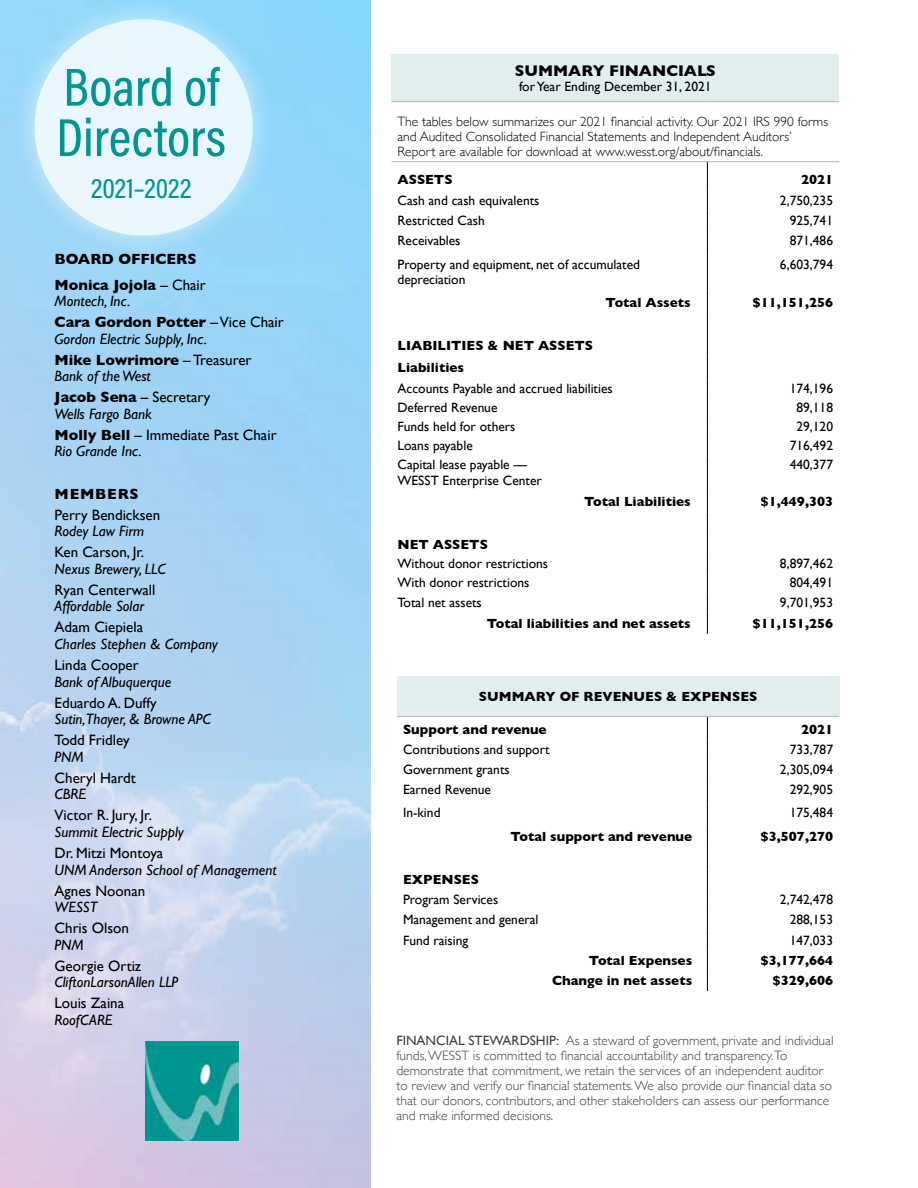
<style>
.page{position:relative;width:918px;height:1188px;background:#fff}
.page>*{position:absolute;margin:0;border:0;box-sizing:border-box;transform-origin:0 0}
.t1{font:500 54px/50.4px "Acumin Pro Cond";color:#049591}
.t2{font:500 28.5px "Acumin Pro Cond";letter-spacing:.005em;color:#049591}
.t3{font:700 15.75px "Gill Sans";color:#000}
.t4{font:italic 15px/21.1px "Gill Sans";color:#000}
.t5{font:15px/21.1px "Gill Sans";color:#000}
.t6{font:700 15px/25.5px "Gill Sans";color:#000}
.t7{font:700 15px "Gill Sans";letter-spacing:.05em;color:#000}
.t8{font:13.5px/15px "Gill Sans";color:#000}
.t9{font:300 13.5px/15px "Gill Sans";color:#414042}
.t10{font:700 13.5px/21.3px "Gill Sans";color:#000}
.t11{font:300 13.5px/15px "Gill Sans";color:#000}
.s1{font-weight:400}
.s2{font-weight:400;font-style:italic}
.s3{font-weight:700;font-style:normal}
.s4{font-style:normal}
.s5{font-style:italic}
.s6{font-weight:700}
</style>
<div class="page">
<img style="left:0;top:0;width:370px;height:1188px">
<div style="left:10px;top:0;width:267px;height:260px;background:#fff;opacity:.75"></div>
<div style="left:35px;top:19px;width:218px;height:217px;background:#e9f7fd;border-radius:50%"></div>
<div style="left:392px;top:54px;width:447px;height:48px;background:#e2eeed"></div>
<svg style="left:707px;top:162px;width:1px;height:93px"></svg>
<hr style="left:707px;top:255px;width:1px;height:35px;background:#000">
<svg style="left:707px;top:290px;width:1px;height:166px"></svg>
<hr style="left:707px;top:456px;width:1px;height:35px;background:#000">
<svg style="left:707px;top:491px;width:1px;height:143px"></svg>
<hr style="left:392px;top:101px;width:315px;height:1px;background:#b6b8ba">
<hr style="left:707px;top:101px;width:132px;height:1px;background:#b6b8ba">
<hr style="left:392px;top:161px;width:315px;height:1px;background:#b6b8ba">
<hr style="left:707px;top:161px;width:132px;height:1px;background:#b6b8ba">
<div style="left:397px;top:676px;width:442px;height:41px;background:#e2eeed"></div>
<svg style="left:707px;top:717px;width:1px;height:274px"></svg>
<hr style="left:397px;top:716px;width:310px;height:1px;background:#b6b8ba">
<hr style="left:707px;top:716px;width:132px;height:1px;background:#b6b8ba">
<img style="left:146px;top:1042px;width:93px;height:98px">
<h1 class="t1" style="left:56px;top:61px;width:171px">Board of<br>Directors</h1>
<h2 class="t2" style="left:91px;top:170px;width:102px">2021–2022</h2>
<p class="t6" style="left:55px;top:246px;width:153px">BOARD OFFICERS<br>Monica Jojola <span class="s1">– Chair</span></p>
<p class="t6" style="left:55px;top:290px;width:231px;line-height:21.1px"><span class="s2">Montech, Inc.<br></span>Cara Gordon Potter <span class="s1">– Vice Chair</span></p>
<p class="t4" style="left:55px;top:328px;width:199px">Gordon Electric Supply, Inc.<br><span class="s3">Mike Lowrimore</span> <span class="s4">– Treasurer</span></p>
<p class="t4" style="left:55px;top:366px;width:157px">Bank of the West<br><span class="s3">Jacob Sena</span> <span class="s4">– Secretary</span></p>
<p class="t5" style="left:55px;top:403px;width:224px"><span class="s5">Wells Fargo Bank<br></span><span class="s6">Molly Bell</span> – Immediate Past Chair</p>
<p class="t4" style="left:55px;top:441px;width:89px">Rio Grande Inc.</p>
<p class="t7" style="left:55px;top:482px;width:86px">MEMBERS</p>
<p class="t5" style="left:55px;top:504px;width:107px">Perry Bendicksen</p>
<p class="t4" style="left:55px;top:521px;width:91px">Rodey Law Firm</p>
<p class="t5" style="left:55px;top:542px;width:91px">Ken Carson, Jr.</p>
<p class="t4" style="left:55px;top:558px;width:113px">Nexus Brewery, LLC</p>
<p class="t5" style="left:55px;top:579px;width:102px">Ryan Centerwall</p>
<p class="t4" style="left:55px;top:596px;width:91px">Affordable Solar</p>
<p class="t5" style="left:55px;top:617px;width:90px">Adam Ciepiela</p>
<p class="t4" style="left:55px;top:633px;width:165px">Charles Stephen &amp; Company</p>
<p class="t5" style="left:55px;top:654px;width:86px">Linda Cooper</p>
<p class="t4" style="left:55px;top:671px;width:118px">Bank of Albuquerque</p>
<p class="t5" style="left:55px;top:692px;width:104px">Eduardo A. Duffy</p>
<p class="t4" style="left:55px;top:709px;width:158px">Sutin,Thayer, &amp; Browne APC</p>
<p class="t5" style="left:55px;top:729px;width:77px">Todd Fridley</p>
<p class="t4" style="left:55px;top:746px;width:31px">PNM</p>
<p class="t5" style="left:55px;top:767px;width:83px">Cheryl Hardt</p>
<p class="t4" style="left:55px;top:784px;width:33px">CBRE</p>
<p class="t5" style="left:55px;top:805px;width:99px">Victor R. Jury, Jr.</p>
<p class="t4" style="left:55px;top:821px;width:131px">Summit Electric Supply</p>
<p class="t5" style="left:55px;top:842px;width:110px">Dr. Mitzi Montoya</p>
<p class="t4" style="left:55px;top:859px;width:224px">UNM Anderson School of Management</p>
<p class="t5" style="left:55px;top:880px;width:92px">Agnes Noonan</p>
<p class="t4" style="left:55px;top:896px;width:44px">WESST</p>
<p class="t5" style="left:55px;top:917px;width:76px">Chris Olson</p>
<p class="t4" style="left:55px;top:934px;width:31px">PNM</p>
<p class="t5" style="left:55px;top:955px;width:88px">Georgie Ortiz</p>
<p class="t4" style="left:55px;top:972px;width:125px">CliftonLarsonAllen LLP</p>
<p class="t5" style="left:55px;top:993px;width:71px">Louis Zaina</p>
<p class="t4" style="left:55px;top:1009px;width:60px">RoofCARE</p>
<p class="t3" style="left:515px;top:58px;width:202px">SUMMARY FINANCIALS</p>
<p class="t8" style="left:519px;top:79px;width:194px">for Year Ending December 31, 2021</p>
<p class="t11" style="left:397px;top:113px;width:432px">The tables below summarizes our 2021 financial activity. Our 2021 IRS 990 forms and Audited Consolidated Financial Statements and Independent Auditors’<br>Report are available for download at www.wesst.org/about/financials.</p>
<p class="t10" style="left:397px;top:169px;width:57px">ASSETS</p>
<p class="t10" style="left:801px;top:169px;width:34px">2021</p>
<p class="t8" style="left:397px;top:192px;width:144px">Cash and cash equivalents</p>
<p class="t8" style="left:780px;top:192px;width:55px">2,750,235</p>
<p class="t8" style="left:397px;top:213px;width:89px">Restricted Cash</p>
<p class="t8" style="left:790px;top:213px;width:45px">925,741</p>
<p class="t8" style="left:397px;top:233px;width:65px">Receivables</p>
<p class="t8" style="left:790px;top:233px;width:45px">871,486</p>
<p class="t8" style="left:397px;top:257px;width:244px">Property and equipment, net of accumulated depreciation</p>
<p class="t8" style="left:780px;top:257px;width:55px">6,603,794</p>
<p class="t10" style="left:606px;top:291px;width:87px">Total Assets</p>
<p class="t10" style="left:752px;top:291px;width:82px">$11,151,256</p>
<p class="t10" style="left:397px;top:335px;width:197px">LIABILITIES &amp; NET ASSETS<br>Liabilities</p>
<p class="t8" style="left:397px;top:381px;width:217px">Accounts Payable and accrued liabilities</p>
<p class="t8" style="left:790px;top:381px;width:45px">174,196</p>
<p class="t8" style="left:397px;top:400px;width:102px">Deferred Revenue</p>
<p class="t8" style="left:796px;top:400px;width:38px">89,118</p>
<p class="t8" style="left:397px;top:419px;width:119px">Funds held for others</p>
<p class="t8" style="left:796px;top:419px;width:38px">29,120</p>
<p class="t8" style="left:397px;top:438px;width:77px">Loans payable</p>
<p class="t8" style="left:790px;top:438px;width:45px">716,492</p>
<p class="t8" style="left:397px;top:457px;width:146px;line-height:15.8px">Capital lease payable —<br>WESST Enterprise Center</p>
<p class="t8" style="left:790px;top:457px;width:45px">440,377</p>
<p class="t10" style="left:584px;top:491px;width:108px">Total Liabilities</p>
<p class="t10" style="left:760px;top:491px;width:74px">$1,449,303</p>
<p class="t10" style="left:397px;top:534px;width:92px">NET ASSETS</p>
<p class="t8" style="left:397px;top:556px;width:152px">Without donor restrictions</p>
<p class="t8" style="left:780px;top:556px;width:55px">8,897,462</p>
<p class="t8" style="left:397px;top:575px;width:133px">With donor restrictions</p>
<p class="t8" style="left:790px;top:575px;width:45px">804,491</p>
<p class="t8" style="left:397px;top:594px;width:86px">Total net assets</p>
<p class="t8" style="left:780px;top:594px;width:55px">9,701,953</p>
<p class="t10" style="left:487px;top:612px;width:205px">Total liabilities and net assets</p>
<p class="t10" style="left:752px;top:612px;width:82px">$11,151,256</p>
<p class="t10" style="left:479px;top:686px;width:280px">SUMMARY OF REVENUES &amp; EXPENSES</p>
<p class="t10" style="left:403px;top:718px;width:145px">Support and revenue</p>
<p class="t10" style="left:801px;top:718px;width:34px">2021</p>
<p class="t8" style="left:403px;top:742px;width:148px">Contributions and support</p>
<p class="t8" style="left:790px;top:742px;width:45px">733,787</p>
<p class="t8" style="left:403px;top:762px;width:108px">Government grants</p>
<p class="t8" style="left:780px;top:762px;width:55px">2,305,094</p>
<p class="t8" style="left:403px;top:782px;width:90px">Earned Revenue</p>
<p class="t8" style="left:790px;top:782px;width:45px">292,905</p>
<p class="t8" style="left:403px;top:805px;width:39px">In-kind</p>
<p class="t8" style="left:790px;top:805px;width:45px">175,484</p>
<p class="t10" style="left:510px;top:826px;width:183px">Total support and revenue</p>
<p class="t10" style="left:760px;top:826px;width:74px">$3,507,270</p>
<p class="t10" style="left:403px;top:868px;width:77px">EXPENSES</p>
<p class="t8" style="left:403px;top:892px;width:97px">Program Services</p>
<p class="t8" style="left:780px;top:892px;width:55px">2,742,478</p>
<p class="t8" style="left:403px;top:912px;width:137px">Management and general</p>
<p class="t8" style="left:790px;top:912px;width:45px">288,153</p>
<p class="t8" style="left:403px;top:932px;width:67px">Fund raising</p>
<p class="t8" style="left:790px;top:932px;width:45px">147,033</p>
<p class="t10" style="left:589px;top:949px;width:105px">Total Expenses</p>
<p class="t10" style="left:760px;top:949px;width:74px">$3,177,664</p>
<p class="t10" style="left:552px;top:969px;width:142px">Change in net assets</p>
<p class="t10" style="left:773px;top:969px;width:62px">$329,606</p>
<p class="t9" style="left:396px;top:1032px;width:439px"><span class="s1">FINANCIAL STEWARDSHIP:</span> As a steward of government, private and individual funds, WESST is committed to financial accountability and transparency.To demonstrate that commitment, we retain the services of an independent auditor to review and verify our financial statements. We also provide our financial data so that our donors, contributors, and other stakeholders can assess our performance and make informed decisions.</p>
</div>
